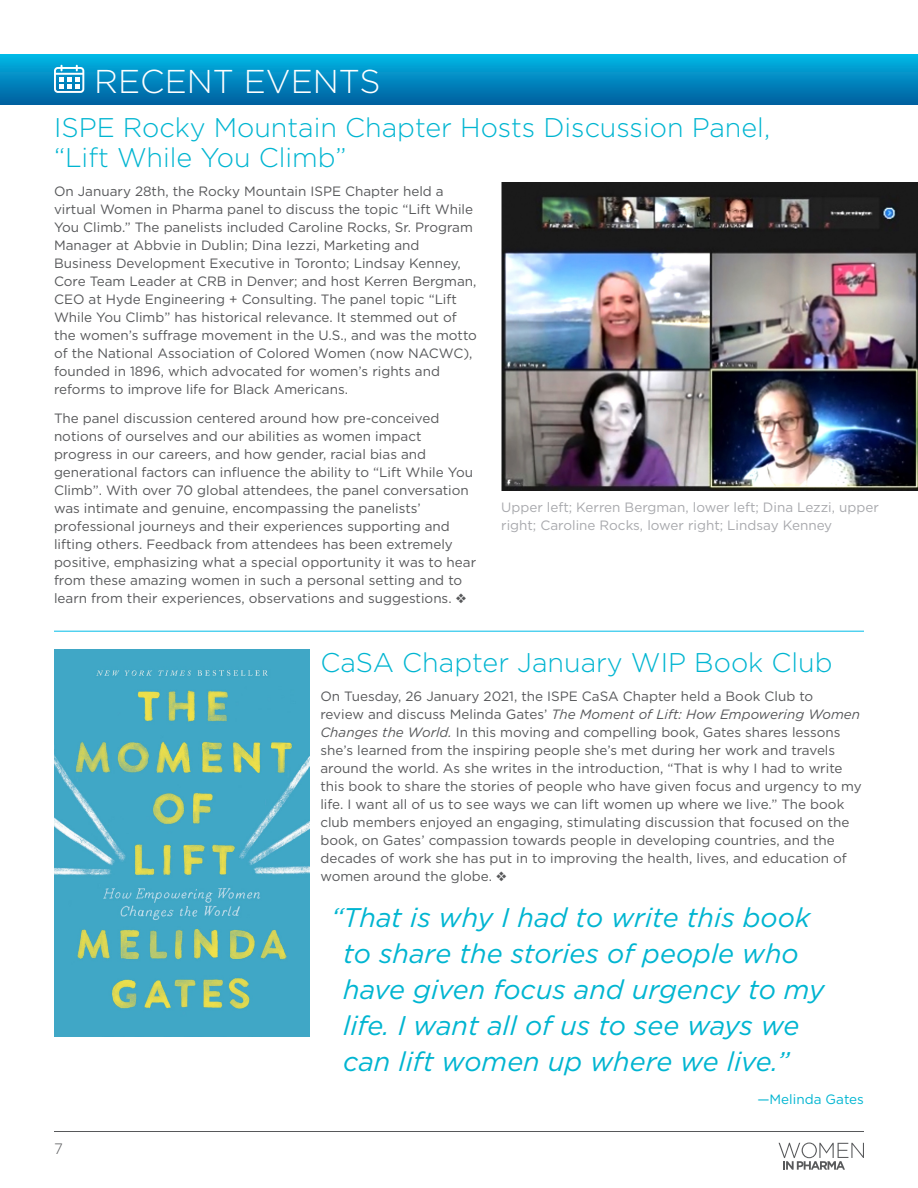
<style>
.page{position:relative;width:918px;height:1188px;background:#fff}
.page>*{position:absolute;margin:0;border:0;box-sizing:border-box;transform-origin:0 0}
.t1{font:300 33px "Gotham";color:#fff}
.t2{font:italic 27px/36px "Gotham";color:#00b5d1}
.t3{font:300 27px/30px "Gotham";color:#00b5d1}
.t4{font:300 15px "Gotham";color:#57585a}
.t5{font:13.5px/18px "Gotham";color:#57585a}
.t6{font:13.5px/18px "Gotham";color:#a8a9ad}
.t7{font:13.5px "Gotham";color:#00b5d1}
.s1{font-style:italic}
</style>
<div class="page">
<hr style="left:54px;top:1131px;width:810px;height:1px;background:#57585a">
<svg style="left:779px;top:1143px;width:85px;height:27px"></svg>
<hr style="left:54px;top:631px;width:810px;height:1px;background:#02bce8">
<div style="left:0;top:54px;width:918px;height:51px;background:linear-gradient(to bottom,#01b8e6,#005d9d)"></div>
<svg style="left:54px;top:65px;width:30px;height:28px"></svg>
<img style="left:501px;top:183px;width:417px;height:307px">
<img style="left:54px;top:650px;width:256px;height:386px">
<h1 class="t1" style="left:94px;top:60px;width:288px">RECENT EVENTS</h1>
<h2 class="t3" style="left:54px;top:112px;width:718px">ISPE Rocky Mountain Chapter Hosts Discussion Panel, “Lift While You Climb”</h2>
<p class="t5" style="left:54px;top:182px;width:425px">On January 28th, the Rocky Mountain ISPE Chapter held a virtual Women in Pharma panel to discuss the topic “Lift While You Climb.” The panelists included Caroline Rocks, Sr. Program Manager at Abbvie in Dublin; Dina Iezzi, Marketing and Business Development Executive in Toronto; Lindsay Kenney, Core Team Leader at CRB in Denver; and host Kerren Bergman, CEO at Hyde Engineering + Consulting. The panel topic “Lift While You Climb” has historical relevance. It stemmed out of the women’s suffrage movement in the U.S., and was the motto of the National Association of Colored Women (now NACWC), founded in 1896, which advocated for women’s rights and reforms to improve life for Black Americans.</p>
<p class="t5" style="left:54px;top:409px;width:424px">The panel discussion centered around how pre-conceived notions of ourselves and our abilities as women impact progress in our careers, and how gender, racial bias and generational factors can influence the ability to “Lift While You Climb”. With over 70 global attendees, the panel conversation was intimate and genuine, encompassing the panelists’ professional journeys and their experiences supporting and lifting others. Feedback from attendees has been extremely positive, emphasizing what a special opportunity it was to hear from these amazing women in such a personal setting and to learn from their experiences, observations and suggestions. ❖</p>
<p class="t6" style="left:501px;top:498px;width:379px">Upper left; Kerren Bergman, lower left; Dina Lezzi, upper right; Caroline Rocks, lower right; Lindsay Kenney</p>
<h2 class="t3" style="left:320px;top:647px;width:514px">CaSA Chapter January WIP Book Club</h2>
<p class="t5" style="left:320px;top:687px;width:543px">On Tuesday, 26 January 2021, the ISPE CaSA Chapter held a Book Club to<br>review and discuss Melinda Gates’ <span class="s1">The Moment of Lift: How Empowering Women Changes the World.</span> In this moving and compelling book, Gates shares lessons she’s learned from the inspiring people she’s met during her work and travels around the world. As she writes in the introduction, “That is why I had to write this book to share the stories of people who have given focus and urgency to my life. I want all of us to see ways we can lift women up where we live.” The book club members enjoyed an engaging, stimulating discussion that focused on the book, on Gates’ compassion towards people in developing countries, and the decades of work she has put in to improving the health, lives, and education of women around the globe. ❖</p>
<p class="t4" style="left:54px;top:1140px;width:10px">7</p>
<h2 class="t2" style="left:343px;top:899px;width:483px;text-indent:-12px">“That is why I had to write this book to share the stories of people who have given focus and urgency to my life. I want all of us to see ways we can lift women up where we live.”</h2>
<p class="t7" style="left:757px;top:1091px;width:108px">—Melinda Gates</p>
</div>
